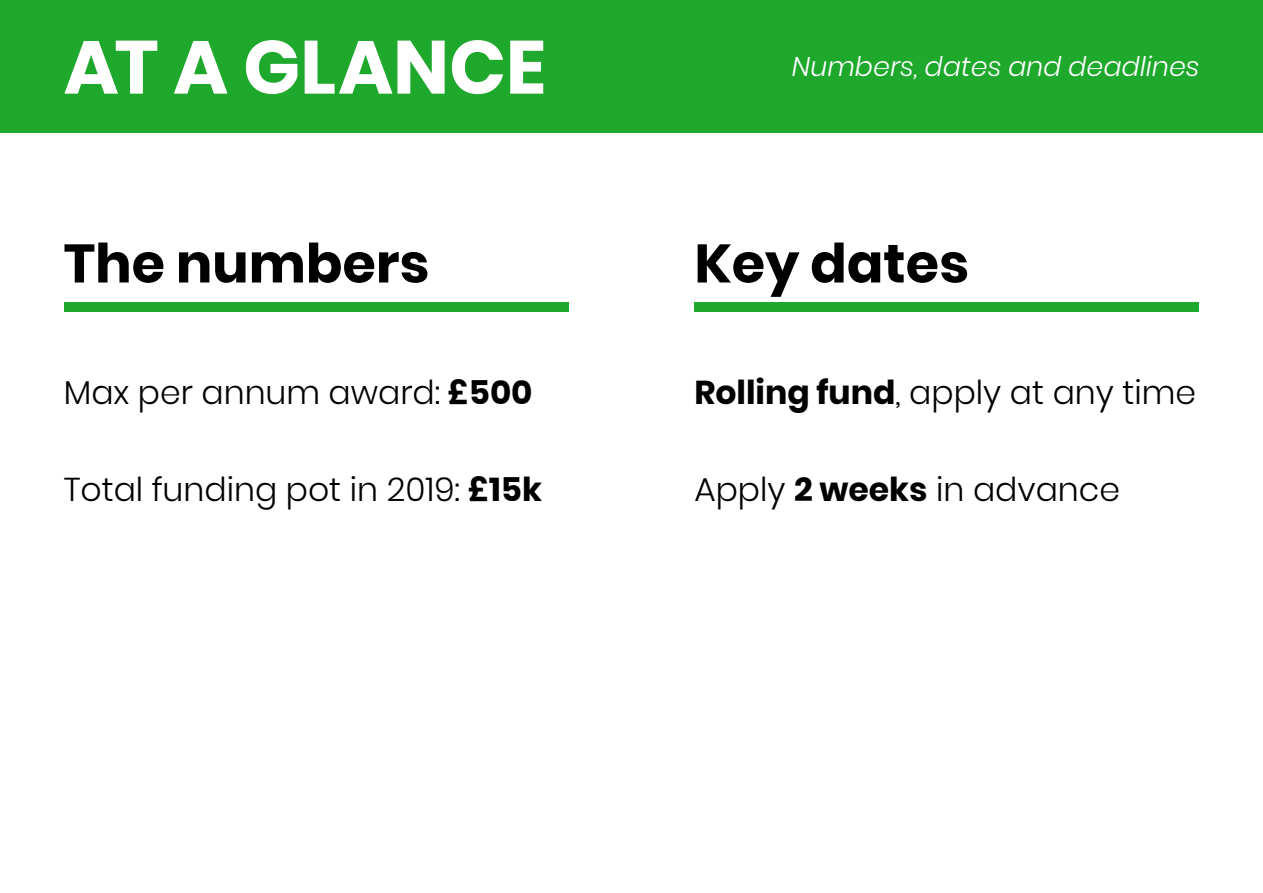
<style>
.page{position:relative;width:1263px;height:893px;background:#fff}
.page>*{position:absolute;margin:0;border:0;box-sizing:border-box;transform-origin:0 0}
.Paragraph_Style_7{font:700 75px "Poppins";color:#fff}
.Body_Text{font:700 54px "Poppins";color:#000}
.Body_Text-2{font:300 33px "Poppins";color:#000}
.Sub-header_Text{font:italic 300 27px "Poppins";color:#fff}
.s1{font-weight:700}
</style>
<div class="page">
<div style="left:0;top:0;width:1263px;height:133px;background:#1ea82c"></div>
<div style="left:694px;top:302px;width:505px;height:9px;background:#1ea82c"></div>
<div style="left:64px;top:302px;width:504px;height:9px;background:#1ea82c"></div>
<p class="Paragraph_Style_7" style="left:64px;top:24px;width:484px">AT A GLANCE</p>
<p class="Sub-header_Text" style="left:792px;top:51px;width:408px">Numbers, dates and deadlines</p>
<p class="Body_Text" style="left:64px;top:232px;width:367px">The numbers</p>
<p class="Body_Text" style="left:694px;top:232px;width:276px">Key dates</p>
<p class="Body_Text-2" style="left:64px;top:373px;width:470px">Max per annum award: <span class="s1">£500</span></p>
<p class="Body_Text-2" style="left:694px;top:373px;width:503px"><span class="s1">Rolling fund</span>, apply at any time</p>
<p class="Body_Text-2" style="left:64px;top:470px;width:480px">Total funding pot in 2019: <span class="s1">£15k</span></p>
<p class="Body_Text-2" style="left:694px;top:470px;width:427px">Apply <span class="s1">2 weeks</span> in advance</p>
</div>
